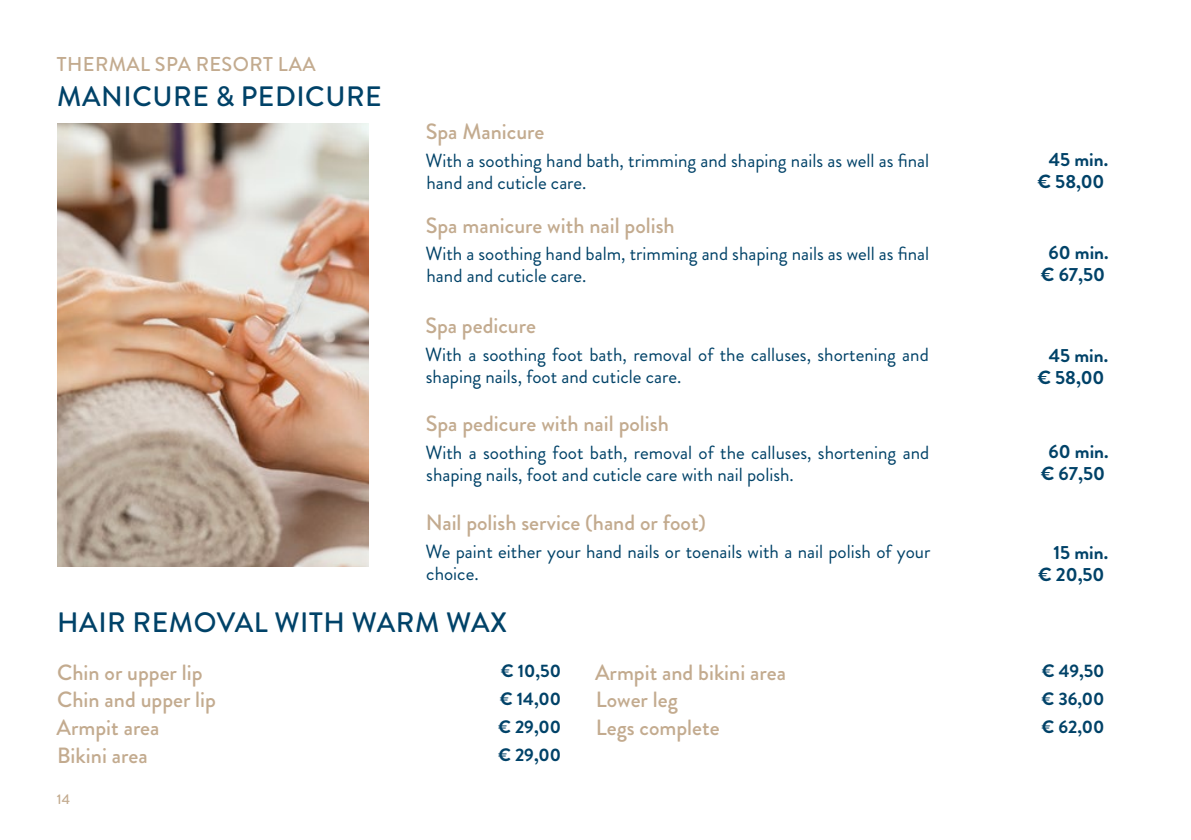
<style>
.page{position:relative;width:1191px;height:840px;background:#fff}
.page>*{position:absolute;margin:0;border:0;box-sizing:border-box;transform-origin:0 0}
.t1{font:500 28px "Brandon Grotesque";letter-spacing:.02em;color:#004268}
.t2{font:500 22px/27.6px "Brandon Grotesque";color:#c3ab8f}
.t3{font:500 20px "Brandon Grotesque";letter-spacing:.02em;color:#c3ab8f}
.t4{font:19px/22px "Brandon Grotesque";color:#004268}
.t5{font:700 19px/22px "Brandon Grotesque";color:#004268;text-align:right}
.t6{font:700 18px/28px "Brandon Grotesque";color:#004268;text-align:justify}
.t7{font:500 14px "Brandon Grotesque";color:#c3ab8f}
</style>
<div class="page">
<img style="left:57px;top:123px;width:312px;height:443px">
<p class="t3" style="left:57px;top:50px;width:260px">THERMAL SPA RESORT LAA</p>
<h1 class="t1" style="left:57px;top:76px;width:326px">MANICURE &amp; PEDICURE</h1>
<p class="t2" style="left:426px;top:118px;width:120px">Spa Manicure</p>
<p class="t4" style="left:425px;top:149px;width:505px">With a soothing hand bath, trimming and shaping nails as well as final hand and cuticle care.</p>
<p class="t5" style="left:1037px;top:149px;width:72px">45 min. € 58,00</p>
<p class="t2" style="left:426px;top:211px;width:250px">Spa manicure with nail polish</p>
<p class="t4" style="left:425px;top:243px;width:505px">With a soothing hand balm, trimming and shaping nails as well as final hand and cuticle care.</p>
<p class="t5" style="left:1040px;top:242px;width:69px;text-align:center">60 min. € 67,50</p>
<p class="t2" style="left:425px;top:312px;width:112px">Spa pedicure</p>
<p class="t4" style="left:425px;top:343px;width:505px">With a soothing foot bath, removal of the calluses, shortening and shaping nails, foot and cuticle care.</p>
<p class="t5" style="left:1037px;top:344px;width:72px">45 min. € 58,00</p>
<p class="t2" style="left:426px;top:410px;width:244px">Spa pedicure with nail polish</p>
<p class="t4" style="left:425px;top:441px;width:505px">With a soothing foot bath, removal of the calluses, shortening and shaping nails, foot and cuticle care with nail polish.</p>
<p class="t5" style="left:1040px;top:441px;width:69px;text-align:center">60 min. € 67,50</p>
<p class="t2" style="left:426px;top:509px;width:282px">Nail polish service (hand or foot)</p>
<p class="t4" style="left:425px;top:540px;width:506px">We paint either your hand nails or toenails with a nail polish of your choice.</p>
<p class="t5" style="left:1038px;top:541px;width:72px">15 min. € 20,50</p>
<h1 class="t1" style="left:57px;top:603px;width:451px">HAIR REMOVAL WITH WARM WAX</h1>
<p class="t2" style="left:57px;top:658px;width:161px">Chin or upper lip<br>Chin and upper lip<br>Armpit area<br>Bikini area</p>
<p class="t2" style="left:595px;top:658px;width:192px">Armpit and bikini area<br>Lower leg<br>Legs complete</p>
<p class="t6" style="left:498px;top:656px;width:64px">€ 10,50 € 14,00 € 29,00 € 29,00</p>
<p class="t6" style="left:1041px;top:656px;width:64px">€ 49,50 € 36,00 € 62,00</p>
<p class="t7" style="left:57px;top:788px;width:15px">14</p>
</div>
